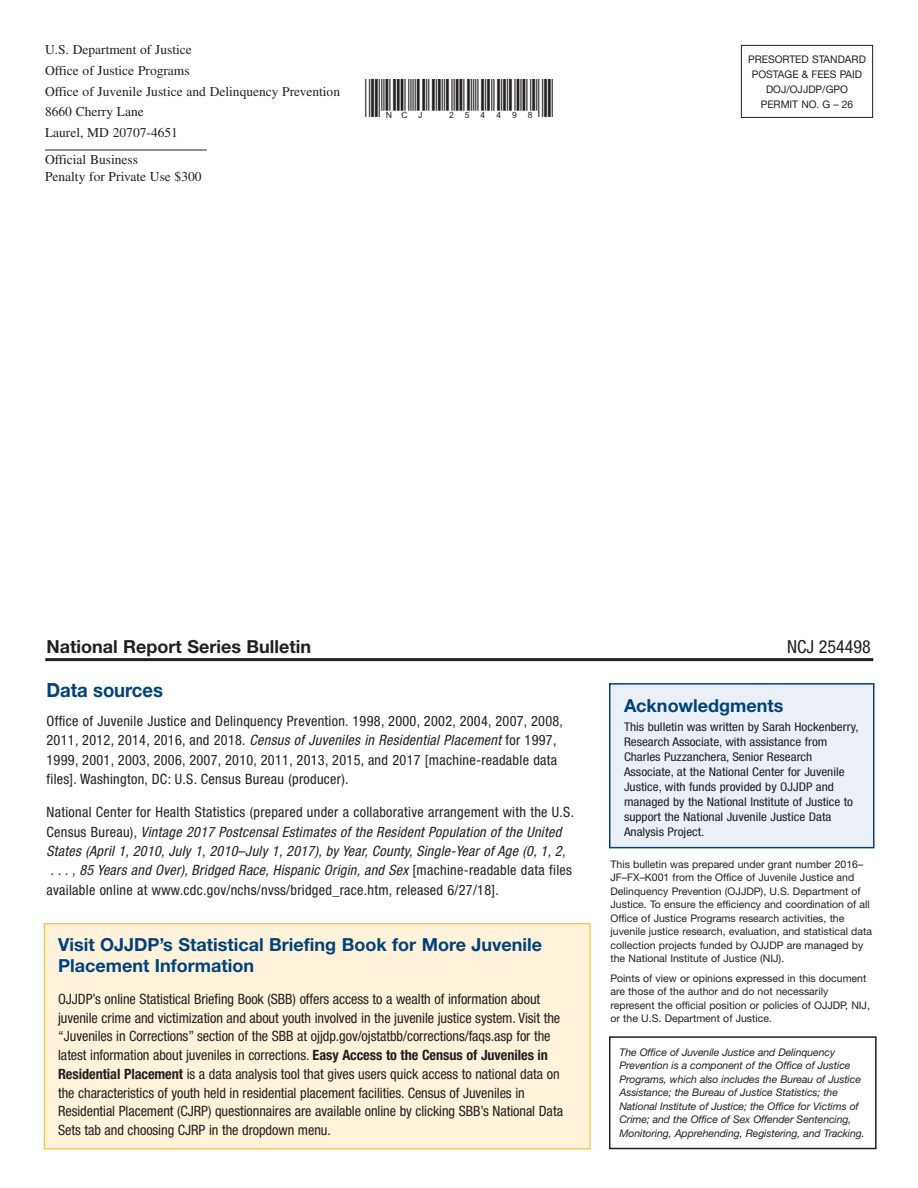
<style>
.page{position:relative;width:918px;height:1188px;background:#fff}
.page>*{position:absolute;margin:0;border:0;box-sizing:border-box;transform-origin:0 0}
.MP-C_NCJ_number_barc{font:19.5px "CB39 H1 N";color:#231f20}
._06-_L2__Heads{font:700 19.5px "Helvetica Neue LT Std";letter-spacing:-.005em;color:#01427c;scale:.95 1}
.Boxed_text_head{font:700 18px/21px "Helvetica Neue LT Std";color:#01427c}
.t1{font:700 18px "Helvetica Neue LT Std";color:#231f20}
._06-Acknowledgement{font:700 18px "Helvetica Neue LT Std";color:#01427c}
.t2{font:condensed 18px "Helvetica Neue LT Std";color:#231f20}
._03-Body_Text{font:condensed 14.25px/19.5px "Helvetica Neue LT Std";letter-spacing:.02em;color:#231f20}
.Boxed_text{font:condensed 14.25px/18.8px "Helvetica Neue LT Std";letter-spacing:-.005em;color:#231f20}
.t3{font:13.5px/20.7px "Times LT Std";color:#231f20}
._06-Admin_Acknwl_Tex{font:condensed 12px/15px "Helvetica Neue LT Std";color:#231f20;scale:1.1 1}
._07-Points_of_View_t{font:10.5px/13.5px "Helvetica Neue LT Std";color:#231f20}
._06-Office_list{font:italic 10.5px/13.5px "Helvetica Neue LT Std";letter-spacing:-.01em;color:#231f20}
.s1{font-style:italic}
.s2{font-weight:700}
</style>
<div class="page">
<hr style="left:45px;top:658px;width:828px;height:3px;background:#231f20">
<hr style="left:45px;top:150px;width:162px;height:1px;background:#231f20">
<div style="left:741px;top:45px;width:132px;height:73px;border:1px solid #231f20"></div>
<div style="left:610px;top:684px;width:264px;height:164px;background:#ebf0f8"></div>
<div style="left:609px;top:683px;width:265px;height:165px;border:2px solid #01427c"></div>
<div style="left:609px;top:1036px;width:268px;height:113px;border:2px solid #231f20"></div>
<div style="left:44px;top:924px;width:546px;height:225px;background:#fef2da"></div>
<div style="left:44px;top:923px;width:546px;height:226px;border:1px solid #fbb416"></div>
<p class="t3" style="left:45px;top:39px;width:297px">U.S. Department of Justice<br>Office of Justice Programs<br>Office of Juvenile Justice and Delinquency Prevention<br>8660 Cherry Lane<br>Laurel, MD 20707-4651</p>
<p class="t3" style="left:45px;top:150px;width:158px;line-height:17.7px">Official Business<br>Penalty for Private Use $300</p>
<p class="MP-C_NCJ_number_barc" style="left:365px;top:100px;width:190px">*NCJ~254498*</p>
<p class="_07-Points_of_View_t" style="left:748px;top:51px;width:119px;line-height:15px;text-align:center">PRESORTED STANDARD<br>POSTAGE &amp; FEES PAID<br>DOJ/OJJDP/GPO<br>PERMIT NO. G – 26</p>
<p class="t1" style="left:46px;top:636px;width:266px">National Report Series Bulletin</p>
<p class="t2" style="left:787px;top:636px;width:85px">NCJ 254498</p>
<p class="_06-_L2__Heads" style="left:46px;top:678px;width:124px">Data sources</p>
<p class="_03-Body_Text" style="left:46px;top:711px;width:518px">Office of Juvenile Justice and Delinquency Prevention. 1998, 2000, 2002, 2004, 2007, 2008, 2011, 2012, 2014, 2016, and 2018. <span class="s1">Census of Juveniles in Residential Placement</span> for 1997, 1999, 2001, 2003, 2006, 2007, 2010, 2011, 2013, 2015, and 2017 [machine-readable data files]. Washington, DC: U.S. Census Bureau (producer).</p>
<p class="_03-Body_Text" style="left:46px;top:802px;width:529px">National Center for Health Statistics (prepared under a collaborative arrangement with the U.S.<br>Census Bureau), <span class="s1">Vintage 2017 Postcensal Estimates of the Resident Population of the United States (April 1, 2010, July 1, 2010–July 1, 2017), by Year, County, Single-Year of Age (0, 1, 2,<br>. . . , 85 Years and Over), Bridged Race, Hispanic Origin, and Sex</span> [machine-readable data files available online at www.cdc.gov/nchs/nvss/bridged_race.htm, released 6/27/18].</p>
<p class="Boxed_text_head" style="left:58px;top:933px;width:486px">Visit OJJDP’s Statistical Briefing Book for More Juvenile<br>Placement Information</p>
<p class="Boxed_text" style="left:58px;top:989px;width:506px">OJJDP’s online Statistical Briefing Book (SBB) offers access to a wealth of information about juvenile crime and victimization and about youth involved in the juvenile justice system. Visit the “Juveniles in Corrections” section of the SBB at ojjdp.gov/ojstatbb/corrections/faqs.asp for the latest information about juveniles in corrections. <span class="s2">Easy Access to the Census of Juveniles in Residential Placement</span> is a data analysis tool that gives users quick access to national data on the characteristics of youth held in residential placement facilities. Census of Juveniles in Residential Placement (CJRP) questionnaires are available online by clicking SBB’s National Data Sets tab and choosing CJRP in the dropdown menu.</p>
<p class="_06-Acknowledgement" style="left:624px;top:694px;width:161px">Acknowledgments</p>
<p class="_06-Admin_Acknwl_Tex" style="left:624px;top:719px;width:215px">This bulletin was written by Sarah Hockenberry, Research Associate, with assistance from Charles Puzzanchera, Senior Research Associate, at the National Center for Juvenile Justice, with funds provided by OJJDP and managed by the National Institute of Justice to support the National Juvenile Justice Data Analysis Project.</p>
<p class="_07-Points_of_View_t" style="left:610px;top:857px;width:263px">This bulletin was prepared under grant number 2016– JF–FX–K001 from the Office of Juvenile Justice and Delinquency Prevention (OJJDP), U.S. Department of Justice. To ensure the efficiency and coordination of all Office of Justice Programs research activities, the juvenile justice research, evaluation, and statistical data collection projects funded by OJJDP are managed by the National Institute of Justice (NIJ).</p>
<p class="_07-Points_of_View_t" style="left:610px;top:971px;width:261px">Points of view or opinions expressed in this document are those of the author and do not necessarily represent the official position or policies of OJJDP, NIJ, or the U.S. Department of Justice.</p>
<p class="_06-Office_list" style="left:619px;top:1045px;width:247px">The Office of Juvenile Justice and Delinquency Prevention is a component of the Office of Justice Programs, which also includes the Bureau of Justice Assistance; the Bureau of Justice Statistics; the National Institute of Justice; the Office for Victims of Crime; and the Office of Sex Offender Sentencing, Monitoring, Apprehending, Registering, and Tracking.</p>
</div>
